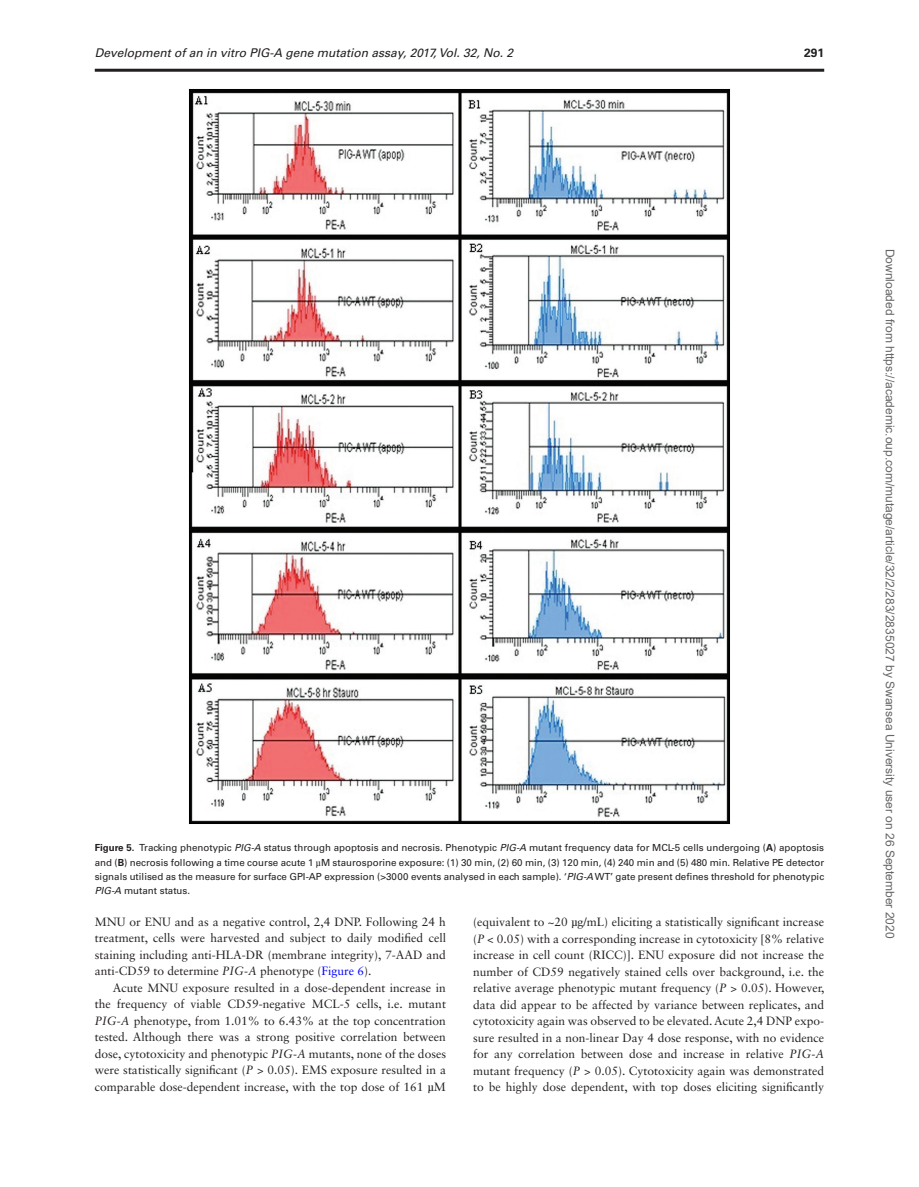
<style>
.page{position:relative;width:919px;height:1187px;background:#fff}
.page>*{position:absolute;margin:0;border:0;box-sizing:border-box;transform-origin:0 0}
.t1{font:12px/16.5px "Sabon LT Std";color:#231f20;text-align:justify}
.t2{font:12px "Arial";color:#666}
.t3{font:italic 12px "Univers LT Std";color:#231f20}
.t4{font:700 12px "Univers LT Std";color:#231f20}
.t5{font:9.75px/14.2px "Univers LT Std";color:#231f20;text-align:justify}
.s1{font-weight:700}
.s2{font-style:italic}
.s3{font-family:"Gandhari Unicode"}
.s4{color:#00f}
</style>
<div class="page">
<img style="left:188px;top:89px;width:542px;height:735px">
<hr style="left:95px;top:69px;width:729px;height:3px;background:#231f20">
<p class="t3" style="left:95px;top:45px;width:420px">Development of an in vitro PIG-A gene mutation assay, 2017, Vol. 32, No. 2</p>
<p class="t4" style="left:804px;top:45px;width:22px">291</p>
<p class="t5" style="left:95px;top:840px;width:731px"><span class="s1">Figure 5.</span> Tracking phenotypic <span class="s2">PIG-A</span> status through apoptosis and necrosis. Phenotypic <span class="s2">PIG-A</span> mutant frequency data for MCL-5 cells undergoing (<span class="s1">A</span>) apoptosis and (<span class="s1">B</span>) necrosis following a time course acute 1 <span class="s3">µ</span>M staurosporine exposure: (1) 30 min, (2) 60 min, (3) 120 min, (4) 240 min and (5) 480 min. Relative PE detector signals utilised as the measure for surface GPI-AP expression (&gt;3000 events analysed in each sample). ‘<span class="s2">PIG-A</span> WT’ gate present defines threshold for phenotypic <span class="s2">PIG-A</span> mutant status.</p>
<p class="t1" style="left:95px;top:913px;width:353px">MNU or ENU and as a negative control, 2,4 DNP. Following 24 h treatment, cells were harvested and subject to daily modified cell staining including anti-HLA-DR (membrane integrity), 7-AAD and anti-CD59 to determine <span class="s2">PIG-A</span> phenotype (<span class="s4">Figure 6</span>).</p>
<p class="t1" style="left:95px;top:979px;width:353px;text-indent:18px">Acute MNU exposure resulted in a dose-dependent increase in the frequency of viable CD59-negative MCL-5 cells, i.e. mutant <span class="s2">PIG-A</span> phenotype, from 1.01% to 6.43% at the top concentration tested. Although there was a strong positive correlation between dose, cytotoxicity and phenotypic <span class="s2">PIG-A</span> mutants, none of the doses were statistically significant (<span class="s2">P</span> &gt; 0.05). EMS exposure resulted in a comparable dose-dependent increase, with the top dose of 161 <span class="s3">µ</span>M</p>
<p class="t1" style="left:473px;top:913px;width:353px">(equivalent to ~20 <span class="s3">µ</span>g/mL) eliciting a statistically significant increase (<span class="s2">P</span> &lt; 0.05) with a corresponding increase in cytotoxicity [8% relative increase in cell count (RICC)]. ENU exposure did not increase the number of CD59 negatively stained cells over background, i.e. the relative average phenotypic mutant frequency (<span class="s2">P</span> &gt; 0.05). However, data did appear to be affected by variance between replicates, and cytotoxicity again was observed to be elevated. Acute 2,4 DNP expo&shy;sure resulted in a non-linear Day 4 dose response, with no evidence for any correlation between dose and increase in relative <span class="s2">PIG-A </span>mutant frequency (<span class="s2">P</span> &gt; 0.05). Cytotoxicity again was demonstrated to be highly dose dependent, with top doses eliciting significantly</p>
<p class="t2" style="left:894px;top:248px;width:691px;rotate:90deg">Downloaded from https://academic.oup.com/mutage/article/32/2/283/2835027 by Swansea University user on 26 September 2020</p>
</div>
